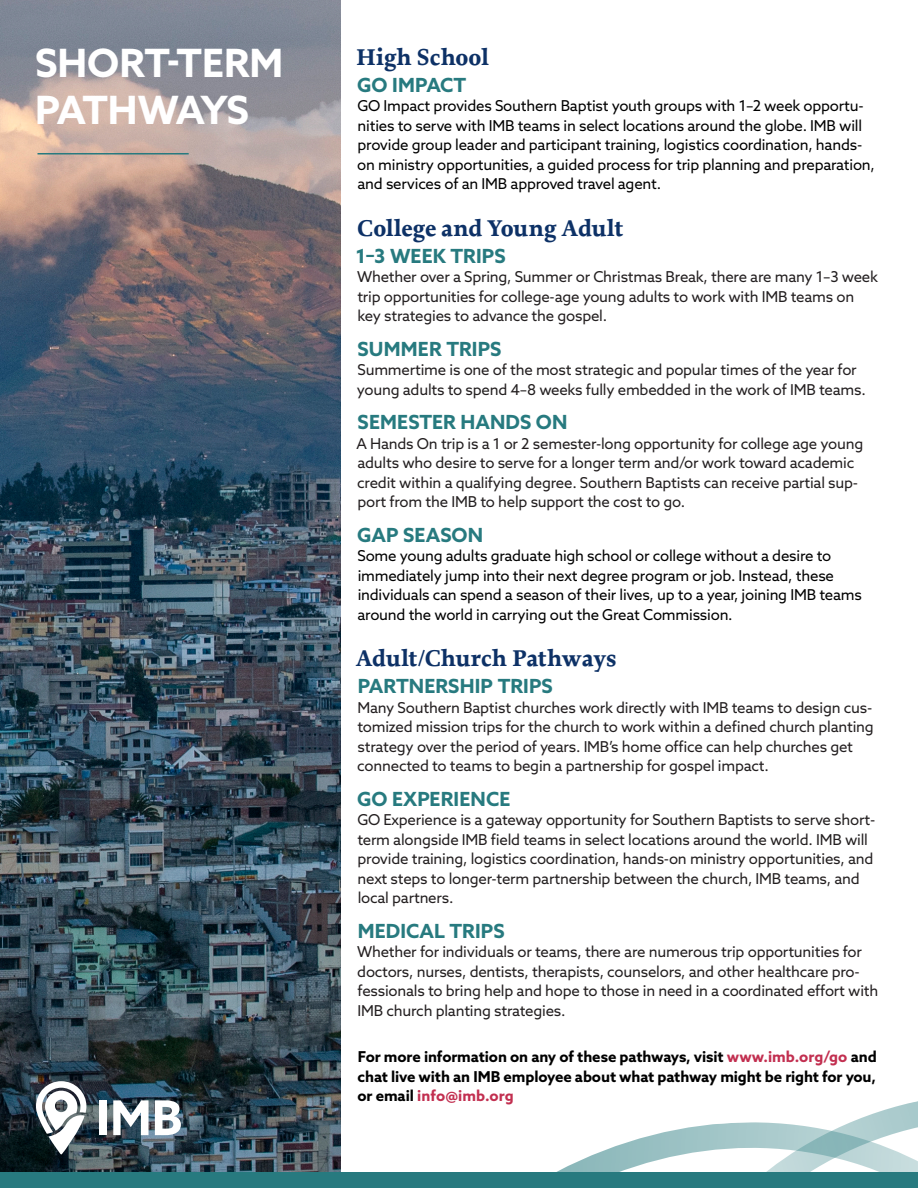
<style>
.page{position:relative;width:918px;height:1188px;background:#fff}
.page>*{position:absolute;margin:0;border:0;box-sizing:border-box;transform-origin:0 0}
.t1{font:700 39px "Azo Sans";color:#fff}
.t2{font:700 39px "Azo Sans";letter-spacing:-.075em;color:#fff}
.t3{font:700 24px "Proforma";letter-spacing:-.005em;color:#0d3166}
.t4{font:700 19.5px "Azo Sans";letter-spacing:.005em;color:#277a7f}
.Paragraph_Style_1{font:15px/19.5px "Azo Sans";letter-spacing:-.015em;color:#231f20}
.t5{font:15px/19.5px "Azo Sans";letter-spacing:-.015em;color:#000}
.t6{font:700 15px/19.5px "Azo Sans";letter-spacing:-.01em;color:#000;text-align:justify}
.s1{color:#c22f50}
</style>
<div class="page">
<img style="left:0;top:0;width:340px;height:1114px">
<svg style="left:0;top:1114px;width:673px;height:59px"></svg>
<hr style="left:38px;top:153px;width:151px;height:1px;background:#277a7f">
<svg style="left:673px;top:1101px;width:245px;height:72px"></svg>
<div style="left:0;top:1173px;width:918px;height:15px;background:#277a7f"></div>
<div style="left:99px;top:1100px;width:8px;height:35px;background:#fff"></div>
<svg style="left:113px;top:1100px;width:36px;height:35px"></svg>
<svg style="left:155px;top:1100px;width:26px;height:35px"></svg>
<svg style="left:36px;top:1081px;width:50px;height:73px"></svg>
<p class="t1" style="left:35px;top:37px;width:250px">SHORT-TERM</p>
<p class="t2" style="left:35px;top:84px;width:215px">PATHWAYS</p>
<p class="t3" style="left:356px;top:42px;width:134px">High School</p>
<p class="t4" style="left:357px;top:72px;width:111px">GO IMPACT</p>
<p class="t5" style="left:357px;top:96px;width:519px">GO Impact provides Southern Baptist youth groups with 1–2 week opportu&shy;nities to serve with IMB teams in select locations around the globe. IMB will provide group leader and participant training, logistics coordination, hands&shy;on ministry opportunities, a guided process for trip planning and preparation, and services of an IMB approved travel agent.</p>
<p class="t3" style="left:357px;top:213px;width:268px">College and Young Adult</p>
<p class="t4" style="left:356px;top:243px;width:151px">1–3 WEEK TRIPS</p>
<p class="Paragraph_Style_1" style="left:357px;top:267px;width:522px">Whether over a Spring, Summer or Christmas Break, there are many 1–3 week trip opportunities for college-age young adults to work with IMB teams on key strategies to advance the gospel.</p>
<p class="t4" style="left:358px;top:336px;width:145px">SUMMER TRIPS</p>
<p class="Paragraph_Style_1" style="left:357px;top:360px;width:510px">Summertime is one of the most strategic and popular times of the year for young adults to spend 4–8 weeks fully embedded in the work of IMB teams.</p>
<p class="t4" style="left:358px;top:409px;width:211px">SEMESTER HANDS ON</p>
<p class="Paragraph_Style_1" style="left:357px;top:434px;width:508px">A Hands On trip is a 1 or 2 semester-long opportunity for college age young adults who desire to serve for a longer term and/or work toward academic credit within a qualifying degree. Southern Baptists can receive partial sup&shy;port from the IMB to help support the cost to go.</p>
<p class="t4" style="left:357px;top:522px;width:127px">GAP SEASON</p>
<p class="t5" style="left:357px;top:546px;width:506px">Some young adults graduate high school or college without a desire to immediately jump into their next degree program or job. Instead, these individuals can spend a season of their lives, up to a year, joining IMB teams around the world in carrying out the Great Commission.</p>
<p class="t3" style="left:356px;top:643px;width:263px">Adult/Church Pathways</p>
<p class="t4" style="left:358px;top:673px;width:197px">PARTNERSHIP TRIPS</p>
<p class="Paragraph_Style_1" style="left:357px;top:698px;width:518px">Many Southern Baptist churches work directly with IMB teams to design cus&shy;tomized mission trips for the church to work within a defined church planting strategy over the period of years. IMB’s home office can help churches get connected to teams to begin a partnership for gospel impact.</p>
<p class="t4" style="left:357px;top:786px;width:155px">GO EXPERIENCE</p>
<p class="Paragraph_Style_1" style="left:357px;top:810px;width:520px">GO Experience is a gateway opportunity for Southern Baptists to serve short&shy;term alongside IMB field teams in select locations around the world. IMB will provide training, logistics coordination, hands-on ministry opportunities, and next steps to longer-term partnership between the church, IMB teams, and local partners.</p>
<p class="t4" style="left:358px;top:918px;width:149px">MEDICAL TRIPS</p>
<p class="Paragraph_Style_1" style="left:357px;top:942px;width:523px">Whether for individuals or teams, there are numerous trip opportunities for doctors, nurses, dentists, therapists, counselors, and other healthcare pro&shy;fessionals to bring help and hope to those in need in a coordinated effort with IMB church planting strategies.</p>
<p class="t6" style="left:357px;top:1047px;width:521px">For more information on any of these pathways, visit <span class="s1">www.imb.org/go</span> and chat live with an IMB employee about what pathway might be right for you, or email <span class="s1">info@imb.org</span></p>
</div>
